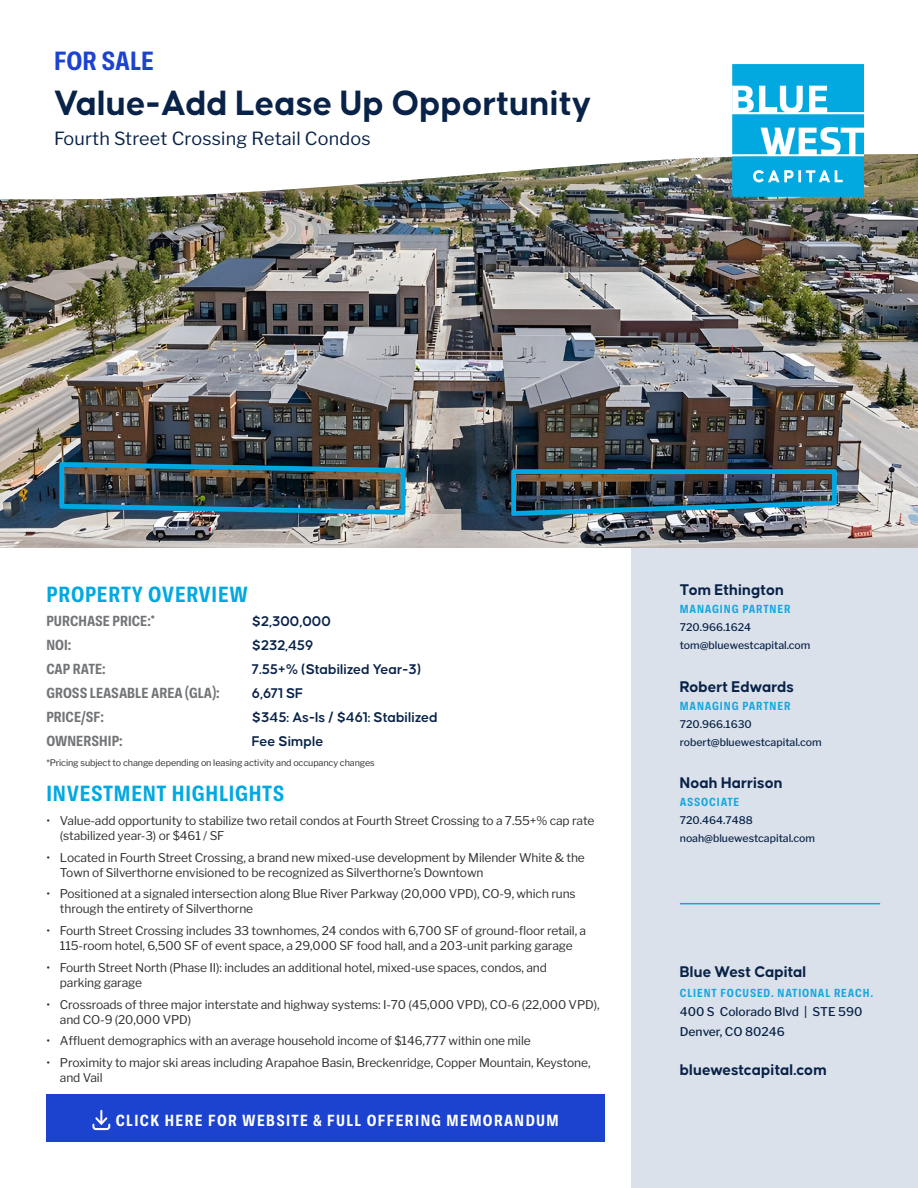
<style>
.page{position:relative;width:918px;height:1188px;background:#fff}
.page>*{position:absolute;margin:0;border:0;box-sizing:border-box;transform-origin:0 0}
.t1{font:700 37.5px "Causten";color:#092247}
.t2{font:700 27px "Ballinger Condensed";color:#1c43cf}
.t3{font:700 22.5px "Ballinger Condensed";letter-spacing:.03em;color:#00a9e0}
.t4{font:18px "Libre Franklin";letter-spacing:.01em;color:#092247}
.t5{font:700 16.5px "Causten";color:#092247}
.t6{font:700 16.5px "Ballinger Condensed";letter-spacing:.08em;color:#fff}
.t7{font:600 15px "Causten";color:#092247}
.t8{font:700 15px "Ballinger Condensed";color:#727477}
.t9{font:12px/15px "Libre Franklin";letter-spacing:-.01em;color:#312f30}
.t10{font:700 12px "Ballinger Condensed";letter-spacing:.07em;color:#16a6df}
.t11{font:500 12px "Libre Franklin";color:#092247}
.t12{font:500 10.5px "Libre Franklin";color:#092247}
.t13{font:9px "Libre Franklin";letter-spacing:-.01em;color:#312f30}
</style>
<div class="page">
<div style="left:632px;top:548px;width:286px;height:640px;background:#dae1eb"></div>
<img style="left:0;top:200px;width:918px;height:348px">
<img style="left:0;top:154px;width:918px;height:46px">
<img style="left:732px;top:64px;width:132px;height:132px">
<hr style="left:680px;top:903px;width:200px;height:1px;background:#16a6df">
<div style="left:46px;top:1094px;width:559px;height:48px;background:#1c43cf"></div>
<svg style="left:92px;top:1110px;width:18px;height:20px"></svg>
<p class="t2" style="left:54px;top:45px;width:102px">FOR SALE</p>
<p class="t1" style="left:54px;top:82px;width:539px">Value-Add Lease Up Opportunity</p>
<p class="t4" style="left:54px;top:127px;width:318px">Fourth Street Crossing Retail Condos</p>
<p class="t3" style="left:46px;top:582px;width:203px">PROPERTY OVERVIEW</p>
<p class="t8" style="left:46px;top:613px;width:110px">PURCHASE PRICE:*</p>
<p class="t7" style="left:252px;top:613px;width:80px">$2,300,000</p>
<p class="t8" style="left:46px;top:637px;width:26px">NOI:</p>
<p class="t7" style="left:252px;top:637px;width:63px">$232,459</p>
<p class="t8" style="left:46px;top:661px;width:61px">CAP RATE:</p>
<p class="t7" style="left:252px;top:661px;width:171px">7.55+% (Stabilized Year-3)</p>
<p class="t8" style="left:46px;top:685px;width:175px">GROSS LEASABLE AREA (GLA):</p>
<p class="t7" style="left:252px;top:685px;width:53px">6,671 SF</p>
<p class="t8" style="left:46px;top:709px;width:59px">PRICE/SF:</p>
<p class="t7" style="left:252px;top:709px;width:187px">$345: As-Is / $461: Stabilized</p>
<p class="t8" style="left:46px;top:733px;width:78px">OWNERSHIP:</p>
<p class="t7" style="left:252px;top:733px;width:73px">Fee Simple</p>
<p class="t13" style="left:46px;top:757px;width:330px">*Pricing subject to change depending on leasing activity and occupancy changes</p>
<p class="t3" style="left:46px;top:781px;width:239px">INVESTMENT HIGHLIGHTS</p>
<p class="t9" style="left:60px;top:813px;width:536px;text-indent:-14px">• Value-add opportunity to stabilize two retail condos at Fourth Street Crossing to a 7.55+% cap rate (stabilized year-3) or $461 / SF</p>
<p class="t9" style="left:60px;top:850px;width:527px;text-indent:-14px">• Located in Fourth Street Crossing, a brand new mixed-use development by Milender White &amp; the<br>Town of Silverthorne envisioned to be recognized as Silverthorne’s Downtown</p>
<p class="t9" style="left:60px;top:887px;width:517px;text-indent:-14px">• Positioned at a signaled intersection along Blue River Parkway (20,000 VPD), CO-9, which runs through the entirety of Silverthorne</p>
<p class="t9" style="left:46px;top:923px;width:541px;text-align:center">• Fourth Street Crossing includes 33 townhomes, 24 condos with 6,700 SF of ground-floor retail, a<br>115-room hotel, 6,500 SF of event space, a 29,000 SF food hall, and a 203-unit parking garage</p>
<p class="t9" style="left:60px;top:960px;width:488px;text-indent:-14px">• Fourth Street North (Phase II): includes an additional hotel, mixed-use spaces, condos, and parking garage</p>
<p class="t9" style="left:60px;top:997px;width:541px;text-indent:-14px">• Crossroads of three major interstate and highway systems: I-70 (45,000 VPD), CO-6 (22,000 VPD), and CO-9 (20,000 VPD)</p>
<p class="t9" style="left:46px;top:1034px;width:486px">• Affluent demographics with an average household income of $146,777 within one mile</p>
<p class="t9" style="left:60px;top:1055px;width:532px;text-indent:-14px">• Proximity to major ski areas including Arapahoe Basin, Breckenridge, Copper Mountain, Keystone, and Vail</p>
<p class="t6" style="left:116px;top:1111px;width:445px">CLICK HERE FOR WEBSITE &amp; FULL OFFERING MEMORANDUM</p>
<p class="t5" style="left:680px;top:580px;width:106px">Tom Ethington</p>
<p class="t10" style="left:680px;top:602px;width:112px">MANAGING PARTNER</p>
<p class="t12" style="left:680px;top:621px;width:73px">720.966.1624</p>
<p class="t12" style="left:680px;top:639px;width:132px">tom@bluewestcapital.com</p>
<p class="t5" style="left:680px;top:677px;width:116px">Robert Edwards</p>
<p class="t10" style="left:680px;top:699px;width:112px">MANAGING PARTNER</p>
<p class="t12" style="left:680px;top:718px;width:73px">720.966.1630</p>
<p class="t12" style="left:680px;top:736px;width:143px">robert@bluewestcapital.com</p>
<p class="t5" style="left:680px;top:774px;width:104px">Noah Harrison</p>
<p class="t10" style="left:680px;top:796px;width:61px">ASSOCIATE</p>
<p class="t12" style="left:680px;top:814px;width:75px">720.464.7488</p>
<p class="t12" style="left:680px;top:832px;width:137px">noah@bluewestcapital.com</p>
<p class="t5" style="left:680px;top:963px;width:128px">Blue West Capital</p>
<p class="t10" style="left:680px;top:986px;width:195px">CLIENT FOCUSED. NATIONAL REACH.</p>
<p class="t11" style="left:680px;top:1005px;width:184px">400 S Colorado Blvd | STE 590</p>
<p class="t11" style="left:680px;top:1024px;width:107px">Denver, CO 80246</p>
<p class="t5" style="left:680px;top:1060px;width:149px">bluewestcapital.com</p>
</div>
